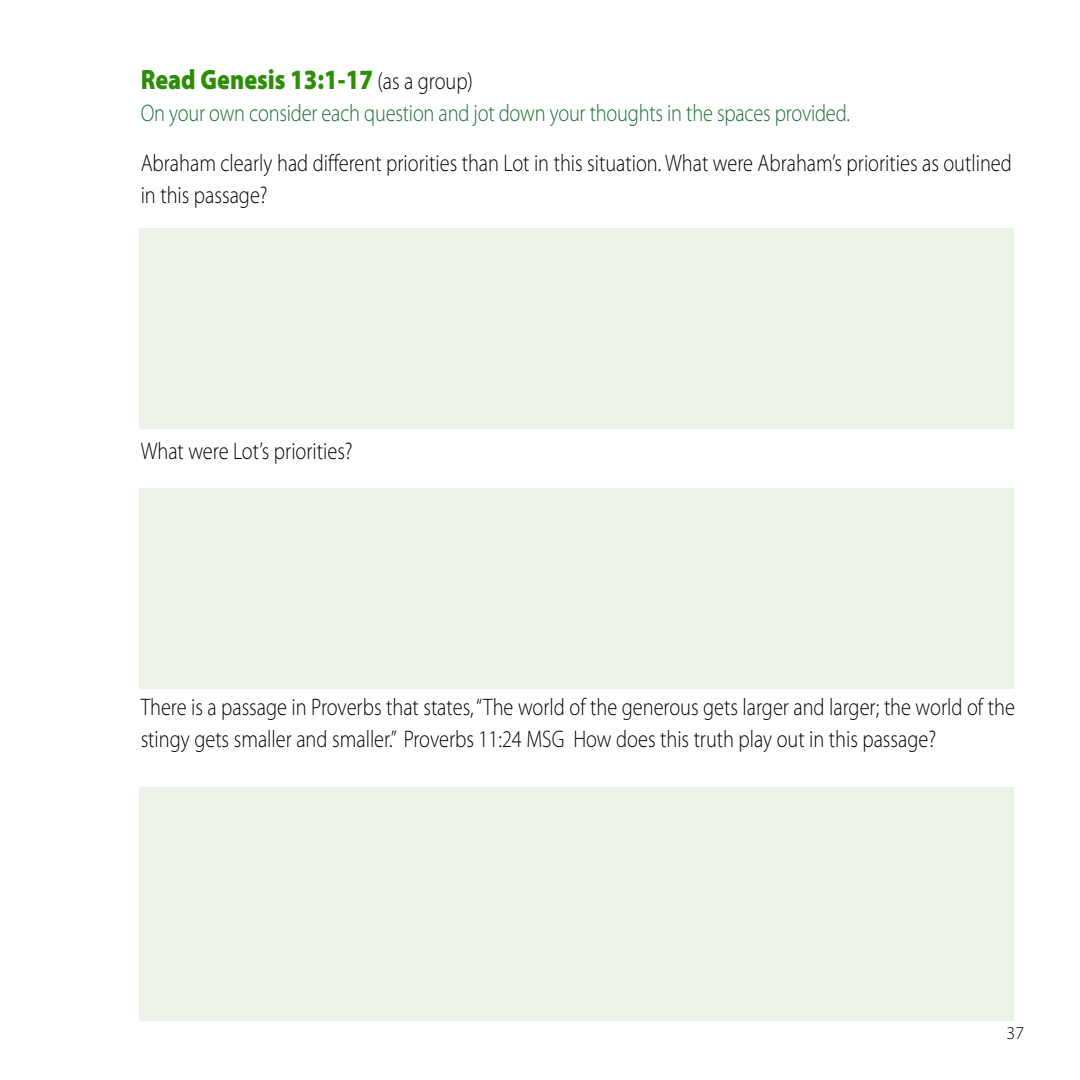
<style>
.page{position:relative;width:1080px;height:1080px;background:#fff}
.page>*{position:absolute;margin:0;border:0;box-sizing:border-box;transform-origin:0 0}
.t1{font:900 28px "Myriad Pro";color:#2c8e06;scale:.85 1}
.t2{font:300 24px/32px "Myriad Pro";color:#000;scale:.85 1}
.t3{font:300 24px "Myriad Pro";letter-spacing:-.01em;color:#1a6d31;scale:.85 1}
.t4{font:300 18px "Myriad Pro";color:#000}
.s1{font-weight:300;font-size:24px;color:#000}
</style>
<div class="page">
<div style="left:139px;top:228px;width:874px;height:200px;background:#ecf4e9"></div>
<div style="left:139px;top:488px;width:874px;height:201px;background:#ecf4e9"></div>
<div style="left:139px;top:787px;width:874px;height:233px;background:#ecf4e9"></div>
<p class="t1" style="left:141px;top:61px;width:392px">Read Genesis 13:1-17 <span class="s1">(as a group)</span></p>
<p class="t3" style="left:141px;top:99px;width:836px">On your own consider each question and jot down your thoughts in the spaces provided.</p>
<p class="t2" style="left:141px;top:147px;width:1026px">Abraham clearly had different priorities than Lot in this situation. What were Abraham’s priorities as outlined in this passage?</p>
<p class="t2" style="left:141px;top:435px;width:251px">What were Lot’s priorities?</p>
<p class="t2" style="left:141px;top:691px;width:1030px">There is a passage in Proverbs that states, “The world of the generous gets larger and larger; the world of the stingy gets smaller and smaller.” Proverbs 11:24 MSG How does this truth play out in this passage?</p>
<p class="t4" style="left:1007px;top:1022px;width:19px">37</p>
</div>
